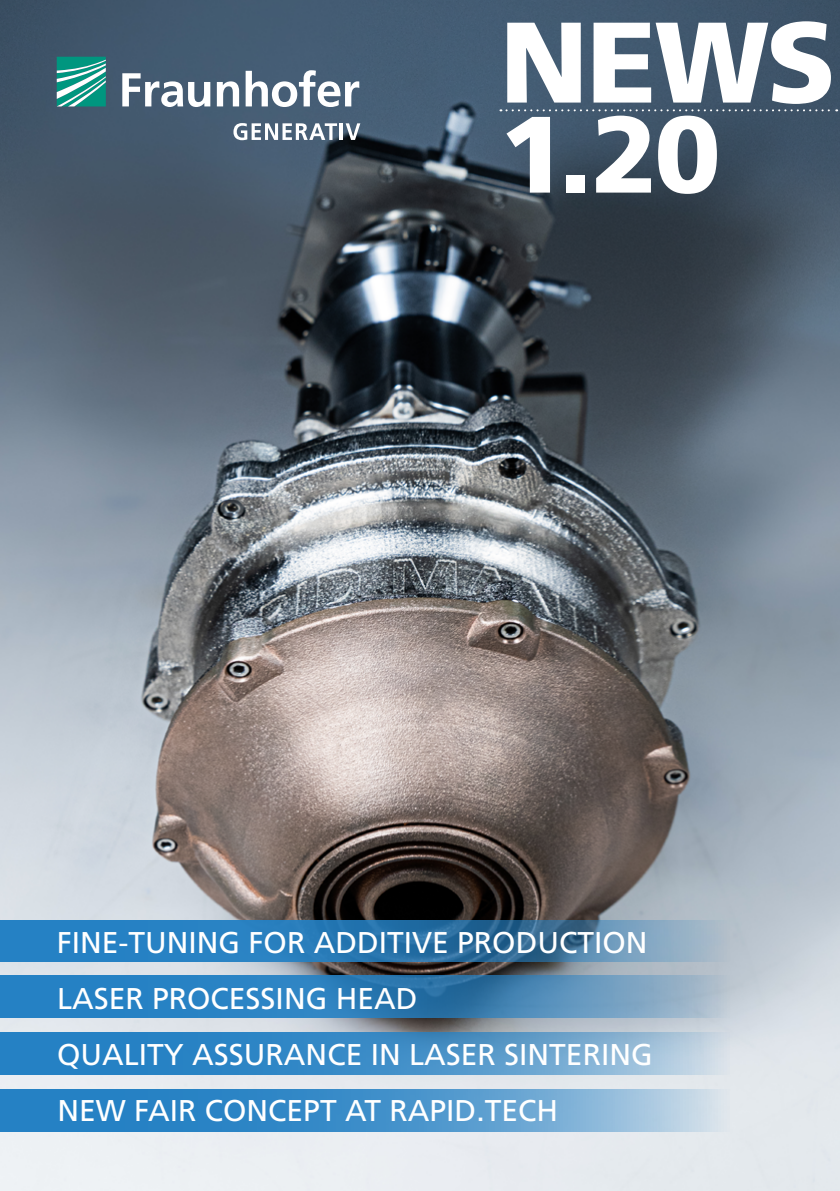
<style>
.page{position:relative;width:840px;height:1191px;background:#fff}
.page>*{position:absolute;margin:0;border:0;box-sizing:border-box;transform-origin:0 0}
.t1{font:900 114.4px "Frutiger LT Com";color:#fff}
.t2{font:900 108.4px "Frutiger LT Com";color:#fff}
.t3{font:30px/56px "Frutiger LT Com";color:#fff}
</style>
<div class="page">
<img style="left:0;top:0;width:839px;height:1191px">
<svg style="left:0;top:920px;width:771px;height:41px;background:#4284b5"></svg>
<svg style="left:0;top:975px;width:771px;height:42px;background:#488cbe"></svg>
<svg style="left:0;top:1032px;width:771px;height:42px;background:#579acc"></svg>
<svg style="left:0;top:1089px;width:771px;height:42px;background:#5c9ecf"></svg>
<svg style="left:57px;top:57px;width:49px;height:49px"></svg>
<svg style="left:122px;top:70px;width:237px;height:37px"></svg>
<svg style="left:233px;top:123px;width:104px;height:17px"></svg>
<hr style="left:339px;top:123px;width:4px;height:17px;background:#fff">
<svg style="left:345px;top:123px;width:15px;height:17px"></svg>
<svg style="left:500px;top:109px;width:336px;height:2px"></svg>
<h1 class="t1" style="left:499px;top:-6px;width:338px">NEWS</h1>
<h2 class="t2" style="left:499px;top:90px;width:223px">1.20</h2>
<p class="t3" style="left:57px;top:914px;width:597px">FINE-TUNING FOR ADDITIVE PRODUCTION<br>LASER PROCESSING HEAD<br>QUALITY ASSURANCE IN LASER SINTERING<br>NEW FAIR CONCEPT AT RAPID.TECH</p>
</div>
